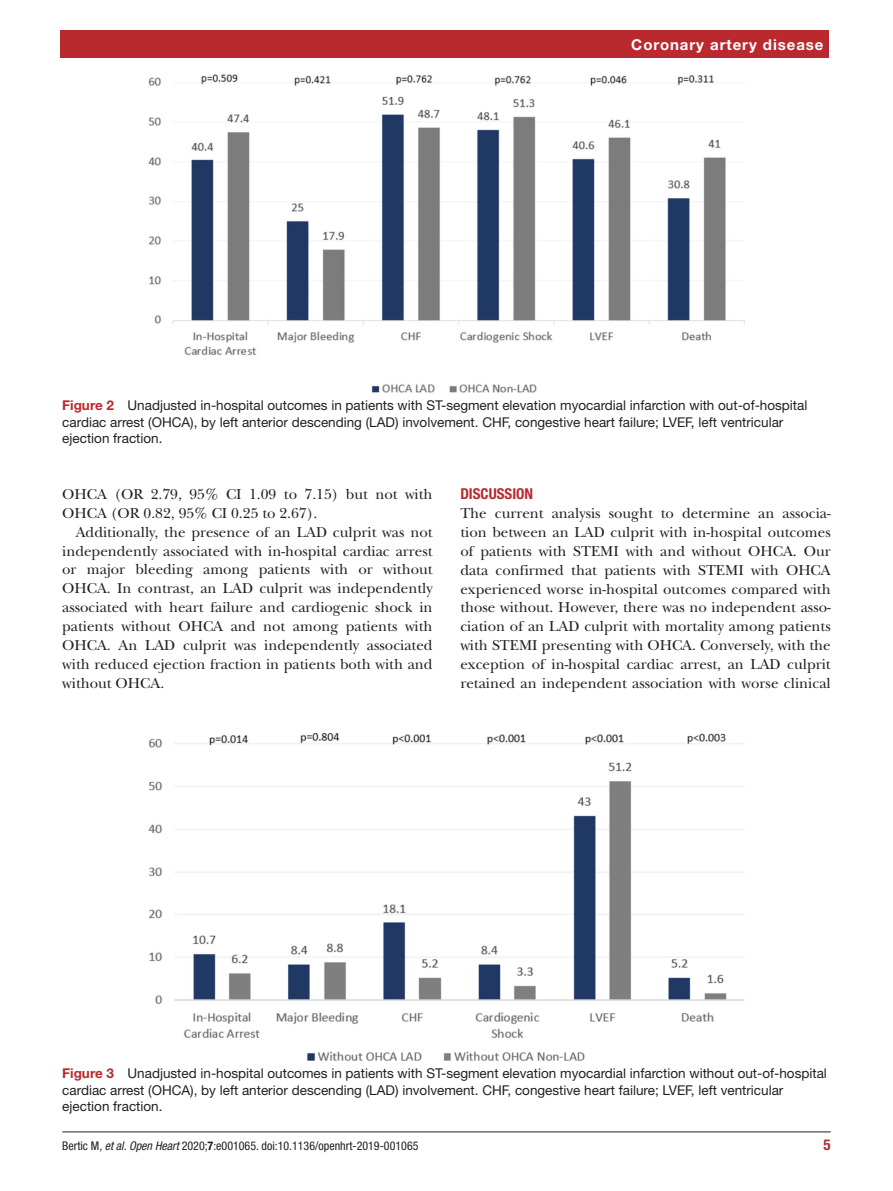
<style>
.page{position:relative;width:893px;height:1191px;background:#fff}
.page>*{position:absolute;margin:0;border:0;box-sizing:border-box;transform-origin:0 0}
.t1{font:15px/18.9px "New Baskerville";color:#231f20;text-align:justify}
.t2{font:700 15px "Helvetica Neue LT Std";letter-spacing:.065em;color:#fff}
.t3{font:700 condensed 15px "Helvetica Neue LT Std";color:#b9292e}
.t4{font:13.5px/16.2px "Helvetica Neue LT Std";color:#231f20}
.t5{font:condensed 12px "Helvetica Neue LT Std";color:#231f20}
.s1{font-weight:700;color:#b9292e}
.s2{font-style:italic}
.s3{font-weight:700}
</style>
<div class="page">
<hr style="left:62px;top:1131px;width:769px;height:1px;background:#231f20">
<div style="left:61px;top:31px;width:768px;height:27px;background:#b9292e"></div>
<img style="left:149px;top:74px;width:595px;height:318px">
<img style="left:149px;top:733px;width:595px;height:327px">
<p class="t2" style="left:631px;top:35px;width:194px">Coronary artery disease</p>
<p class="t4" style="left:62px;top:397px;width:747px"><span class="s1">Figure 2</span> Unadjusted in-hospital outcomes in patients with ST-segment elevation myocardial infarction with out-of-hospital cardiac arrest (OHCA), by left anterior descending (LAD) involvement. CHF, congestive heart failure; LVEF, left ventricular ejection fraction.</p>
<p class="t1" style="left:62px;top:485px;width:372px">OHCA (OR 2.79, 95% CI 1.09 to 7.15) but not with<br>OHCA (OR 0.82, 95% CI 0.25 to 2.67).</p>
<p class="t1" style="left:62px;top:522px;width:372px;text-indent:14px">Additionally, the presence of an LAD culprit was not independently associated with in-hospital cardiac arrest or major bleeding among patients with or without OHCA. In contrast, an LAD culprit was independently associated with heart failure and cardiogenic shock in patients without OHCA and not among patients with OHCA. An LAD culprit was independently associated with reduced ejection fraction in patients both with and without OHCA.</p>
<p class="t3" style="left:460px;top:485px;width:74px">DISCUSSION</p>
<p class="t1" style="left:460px;top:504px;width:372px">The current analysis sought to determine an associa&shy;tion between an LAD culprit with in-hospital outcomes of patients with STEMI with and without OHCA. Our data confirmed that patients with STEMI with OHCA experienced worse in-hospital outcomes compared with those without. However, there was no independent asso&shy;ciation of an LAD culprit with mortality among patients with STEMI presenting with OHCA. Conversely, with the exception of in-hospital cardiac arrest, an LAD culprit retained an independent association with worse clinical</p>
<p class="t4" style="left:62px;top:1065px;width:766px"><span class="s1">Figure 3</span> Unadjusted in-hospital outcomes in patients with ST-segment elevation myocardial infarction without out-of-hospital cardiac arrest (OHCA), by left anterior descending (LAD) involvement. CHF, congestive heart failure; LVEF, left ventricular ejection fraction.</p>
<p class="t5" style="left:62px;top:1139px;width:358px">Bertic M<span class="s2">, et al. Open Heart</span> 2020;<span class="s3">7</span>:e001065. doi:10.1136/openhrt-2019-001065</p>
<p class="t3" style="left:823px;top:1135px;width:9px">5</p>
</div>
